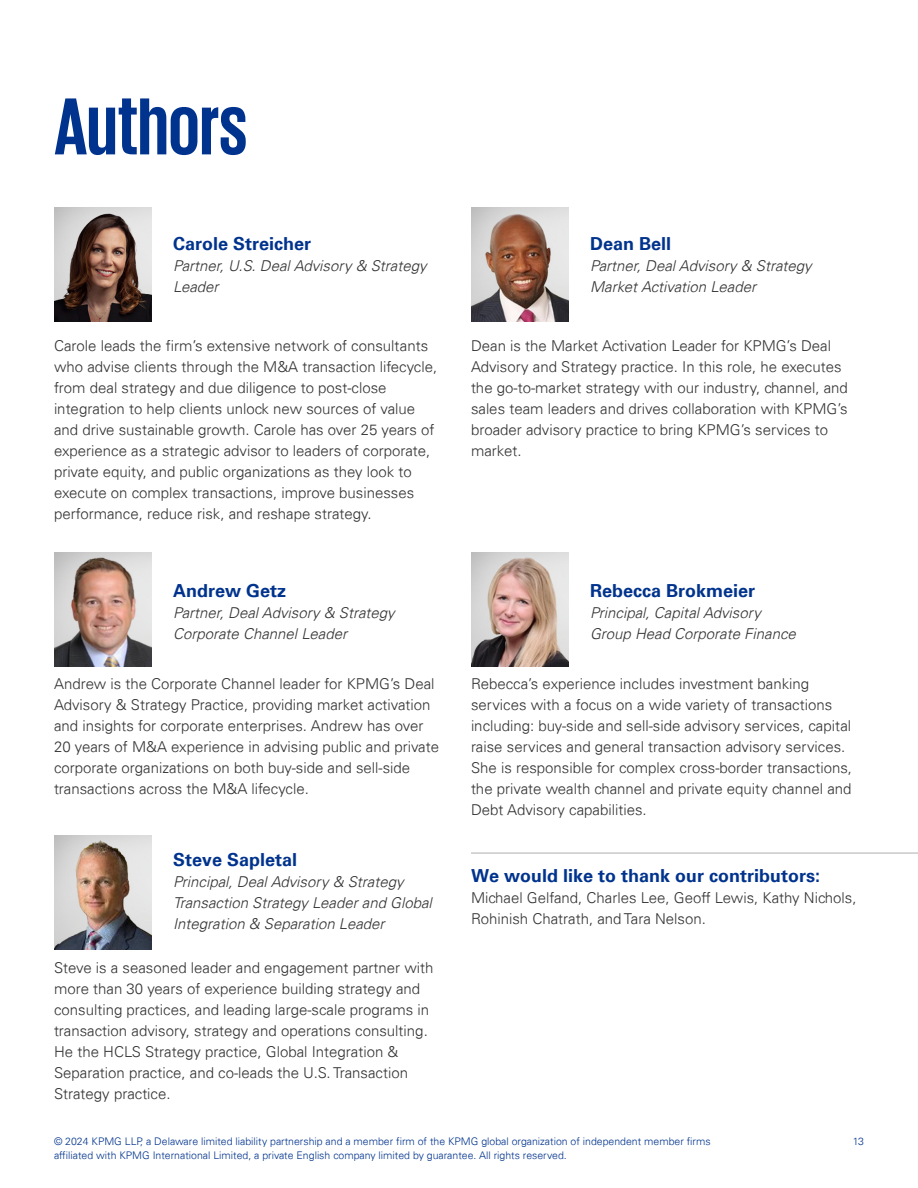
<style>
.page{position:relative;width:918px;height:1188px;background:#fff}
.page>*{position:absolute;margin:0;border:0;box-sizing:border-box;transform-origin:0 0}
.t1{font:700 82.5px "KPMG";letter-spacing:-.005em;color:#00338d}
.t2{font:700 18px "Univers";color:#00338d}
.t3{font:300 15px/21px "Univers 45";color:#333}
.t4{font:italic 300 15px/21px "Univers 45";color:#333}
.t5{font:300 10.5px "Univers 45";color:#00338d}
</style>
<div class="page">
<img style="left:471px;top:208px;width:97px;height:114px">
<img style="left:54px;top:552px;width:97px;height:114px">
<img style="left:54px;top:208px;width:97px;height:114px">
<img style="left:471px;top:552px;width:97px;height:114px">
<img style="left:54px;top:836px;width:97px;height:114px">
<hr style="left:471px;top:853px;width:447px;height:1px;background:#b2b2b2">
<h1 class="t1" style="left:54px;top:85px;width:195px">Authors</h1>
<p class="t2" style="left:173px;top:233px;width:140px">Carole Streicher</p>
<p class="t4" style="left:173px;top:255px;width:255px">Partner, U.S. Deal Advisory &amp; Strategy<br>Leader</p>
<p class="t3" style="left:54px;top:336px;width:385px">Carole leads the firm’s extensive network of consultants who advise clients through the M&amp;A transaction lifecycle, from deal strategy and due diligence to post-close integration to help clients unlock new sources of value and drive sustainable growth. Carole has over 25 years of experience as a strategic advisor to leaders of corporate, private equity, and public organizations as they look to execute on complex transactions, improve businesses performance, reduce risk, and reshape strategy.</p>
<p class="t2" style="left:173px;top:580px;width:115px">Andrew Getz</p>
<p class="t4" style="left:173px;top:602px;width:223px">Partner, Deal Advisory &amp; Strategy<br>Corporate Channel Leader</p>
<p class="t3" style="left:54px;top:673px;width:387px">Andrew is the Corporate Channel leader for KPMG’s Deal Advisory &amp; Strategy Practice, providing market activation and insights for corporate enterprises. Andrew has over 20 years of M&amp;A experience in advising public and private corporate organizations on both buy-side and sell-side transactions across the M&amp;A lifecycle.</p>
<p class="t2" style="left:173px;top:848px;width:126px">Steve Sapletal</p>
<p class="t4" style="left:173px;top:871px;width:260px">Principal, Deal Advisory &amp; Strategy<br>Transaction Strategy Leader and Global<br>Integration &amp; Separation Leader</p>
<p class="t3" style="left:54px;top:957px;width:381px">Steve is a seasoned leader and engagement partner with more than 30 years of experience building strategy and consulting practices, and leading large-scale programs in transaction advisory, strategy and operations consulting.<br>He the HCLS Strategy practice, Global Integration &amp; Separation practice, and co-leads the U.S. Transaction Strategy practice.</p>
<p class="t2" style="left:590px;top:233px;width:83px">Dean Bell</p>
<p class="t4" style="left:590px;top:255px;width:223px">Partner, Deal Advisory &amp; Strategy<br>Market Activation Leader</p>
<p class="t3" style="left:471px;top:336px;width:378px">Dean is the Market Activation Leader for KPMG’s Deal Advisory and Strategy practice. In this role, he executes the go-to-market strategy with our industry, channel, and sales team leaders and drives collaboration with KPMG’s broader advisory practice to bring KPMG’s services to market.</p>
<p class="t2" style="left:590px;top:580px;width:167px">Rebecca Brokmeier</p>
<p class="t4" style="left:590px;top:602px;width:207px">Principal, Capital Advisory<br>Group Head Corporate Finance</p>
<p class="t3" style="left:471px;top:673px;width:383px">Rebecca’s experience includes investment banking services with a focus on a wide variety of transactions including: buy-side and sell-side advisory services, capital raise services and general transaction advisory services.<br>She is responsible for complex cross-border transactions, the private wealth channel and private equity channel and Debt Advisory capabilities.</p>
<p class="t2" style="left:471px;top:865px;width:351px">We would like to thank our contributors:</p>
<p class="t3" style="left:471px;top:888px;width:387px">Michael Gelfand, Charles Lee, Geoff Lewis, Kathy Nichols,<br>Rohinish Chatrath, and Tara Nelson.</p>
<p class="t5" style="left:54px;top:1135px;width:658px">© 2024 KPMG LLP, a Delaware limited liability partnership and a member firm of the KPMG global organization of independent member firms</p>
<p class="t5" style="left:853px;top:1135px;width:13px">13</p>
<p class="t5" style="left:54px;top:1149px;width:514px">affiliated with KPMG International Limited, a private English company limited by guarantee. All rights reserved.</p>
</div>
